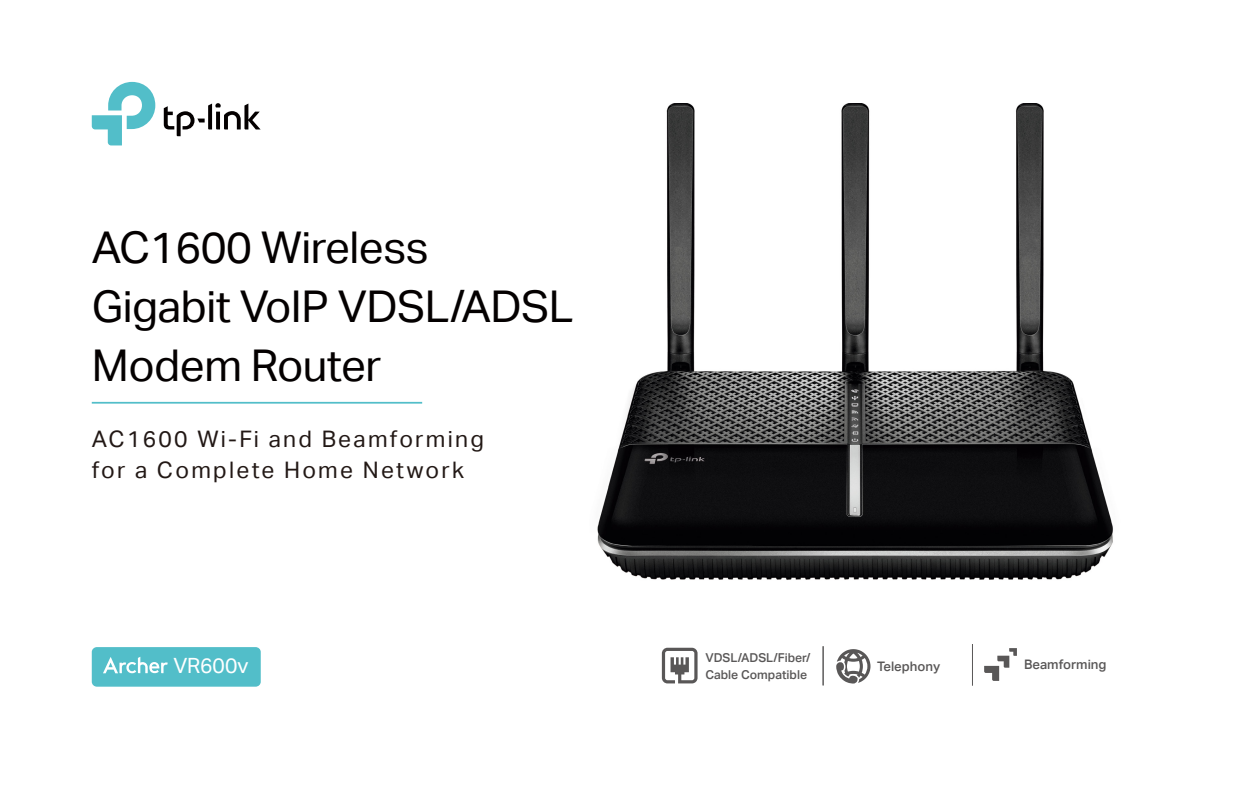
<style>
.page{position:relative;width:1260px;height:788px;background:#fff}
.page>*{position:absolute;margin:0;border:0;box-sizing:border-box;transform-origin:0 0}
.t1{font:43.75px/58.6px "TP Link Aktiv Regular";letter-spacing:-.01em;color:#040000}
.t2{font:22.75px/30.9px "TP Link Aktiv Regular";letter-spacing:.1em;color:#221815}
.t3{font:21px "TP Link Aktiv Regular";letter-spacing:-.005em;color:#fff}
.t4{font:13.12px "TP Link Aktiv Medium";color:#595757}
.t5{font:12.25px/17.3px "TP Link Aktiv Medium";color:#595757}
</style>
<div class="page">
<svg style="left:661px;top:652px;width:33px;height:32px"></svg>
<svg style="left:662px;top:647px;width:36px;height:36px"></svg>
<svg style="left:984px;top:648px;width:33px;height:32px"></svg>
<div style="left:92px;top:647px;width:169px;height:39px;background:#52bec9;border-radius:5px"></div>
<svg style="left:103px;top:656px;width:65px;height:17px"></svg>
<svg style="left:92px;top:82px;width:63px;height:63px"></svg>
<svg style="left:164px;top:103px;width:97px;height:33px"></svg>
<hr style="left:92px;top:402px;width:330px;height:1px;background:#52bec9">
<hr style="left:823px;top:646px;width:1px;height:39px;background:#595757">
<hr style="left:972px;top:644px;width:1px;height:41px;background:#595757">
<img style="left:597px;top:103px;width:516px;height:477px">
<svg style="left:836px;top:649px;width:35px;height:34px"></svg>
<h1 class="t1" style="left:92px;top:219px;width:483px">AC1600 Wireless<br>Gigabit VoIP VDSL/ADSL<br>Modem Router</h1>
<p class="t2" style="left:92px;top:424px;width:394px">AC1600 Wi-Fi and Beamforming for a Complete Home Network</p>
<p class="t3" style="left:173px;top:653px;width:77px">VR600v</p>
<p class="t5" style="left:705px;top:649px;width:107px">VDSL/ADSL/Fiber/<br>Cable Compatible</p>
<p class="t4" style="left:1024px;top:656px;width:84px">Beamforming</p>
<p class="t4" style="left:877px;top:659px;width:65px">Telephony</p>
</div>
